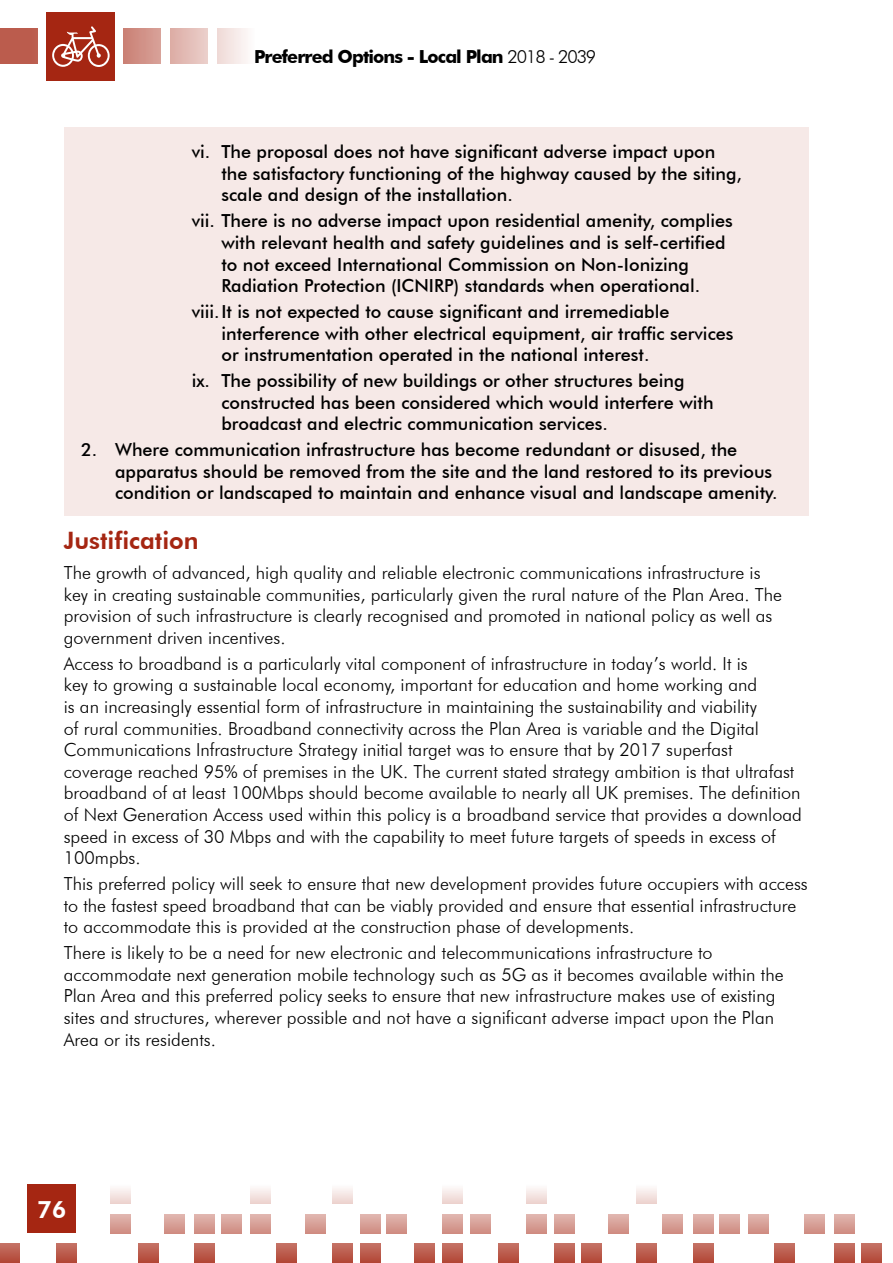
<style>
.page{position:relative;width:893px;height:1263px;background:#fff}
.page>*{position:absolute;margin:0;border:0;box-sizing:border-box;transform-origin:0 0}
.Paragraph_headings_2{font:800 24px "Futura BT";color:#a52612}
.t1{font:800 24px "Futura BT";color:#fff}
.Paragraph{font:300 18px/21.6px "Futura BT";color:#000}
.t2{font:500 18px/21.6px "Futura BT";color:#000}
.t3{font:700 18px "Futura BT";letter-spacing:-.05em;color:#000}
.s1{font-weight:300}
</style>
<div class="page">
<svg style="left:554px;top:1214px;width:20px;height:19px"></svg>
<svg style="left:834px;top:1214px;width:21px;height:19px"></svg>
<div style="left:526px;top:1184px;width:20px;height:20px;background:linear-gradient(to bottom,#fffefe,#edd4d0)"></div>
<div style="left:442px;top:1184px;width:20px;height:20px;background:linear-gradient(to bottom,#fffefe,#edd4d0)"></div>
<div style="left:332px;top:1184px;width:20px;height:20px;background:linear-gradient(to bottom,#fffefe,#edd4d0)"></div>
<div style="left:250px;top:1184px;width:20px;height:20px;background:linear-gradient(to bottom,#fffefe,#edd4d0)"></div>
<div style="left:110px;top:1184px;width:20px;height:20px;background:linear-gradient(to bottom,#fffefe,#edd4d0)"></div>
<div style="left:636px;top:1184px;width:21px;height:20px;background:linear-gradient(to bottom,#fffefe,#edd4d0)"></div>
<svg style="left:581px;top:1244px;width:20px;height:19px"></svg>
<svg style="left:862px;top:1244px;width:20px;height:19px"></svg>
<svg style="left:56px;top:1244px;width:20px;height:19px"></svg>
<svg style="left:554px;top:1244px;width:20px;height:19px"></svg>
<svg style="left:834px;top:1244px;width:21px;height:19px"></svg>
<svg style="left:526px;top:1214px;width:20px;height:19px"></svg>
<svg style="left:0;top:1244px;width:20px;height:19px"></svg>
<svg style="left:498px;top:1244px;width:20px;height:19px"></svg>
<svg style="left:470px;top:1214px;width:20px;height:19px"></svg>
<svg style="left:442px;top:1214px;width:20px;height:19px"></svg>
<svg style="left:442px;top:1244px;width:20px;height:19px"></svg>
<svg style="left:138px;top:1244px;width:20px;height:19px"></svg>
<svg style="left:636px;top:1244px;width:21px;height:19px"></svg>
<svg style="left:195px;top:1214px;width:20px;height:19px"></svg>
<svg style="left:693px;top:1214px;width:20px;height:19px"></svg>
<svg style="left:195px;top:1244px;width:20px;height:19px"></svg>
<svg style="left:693px;top:1244px;width:20px;height:19px"></svg>
<svg style="left:250px;top:1214px;width:20px;height:19px"></svg>
<svg style="left:749px;top:1214px;width:20px;height:19px"></svg>
<svg style="left:306px;top:1214px;width:20px;height:19px"></svg>
<svg style="left:804px;top:1214px;width:20px;height:19px"></svg>
<svg style="left:360px;top:1214px;width:20px;height:19px"></svg>
<svg style="left:360px;top:1244px;width:20px;height:19px"></svg>
<svg style="left:110px;top:1214px;width:20px;height:19px"></svg>
<svg style="left:608px;top:1214px;width:21px;height:19px"></svg>
<svg style="left:164px;top:1214px;width:21px;height:19px"></svg>
<svg style="left:663px;top:1214px;width:20px;height:19px"></svg>
<svg style="left:221px;top:1214px;width:20px;height:19px"></svg>
<svg style="left:719px;top:1214px;width:21px;height:19px"></svg>
<svg style="left:277px;top:1244px;width:20px;height:19px"></svg>
<svg style="left:775px;top:1244px;width:20px;height:19px"></svg>
<svg style="left:332px;top:1244px;width:20px;height:19px"></svg>
<svg style="left:386px;top:1214px;width:20px;height:19px"></svg>
<svg style="left:414px;top:1244px;width:20px;height:19px"></svg>
<div style="left:28px;top:1184px;width:48px;height:49px;background:#a52612"></div>
<div style="left:0;top:28px;width:37px;height:36px;background:#bb5c4d"></div>
<div style="left:123px;top:28px;width:38px;height:36px;background:linear-gradient(to right,#ca7f74,#d8a198)"></div>
<svg style="left:170px;top:28px;width:37px;height:36px"></svg>
<svg style="left:217px;top:28px;width:30px;height:36px"></svg>
<div style="left:47px;top:12px;width:68px;height:69px;background:#a52612"></div>
<svg style="left:52px;top:26px;width:58px;height:41px"></svg>
<div style="left:64px;top:128px;width:744px;height:388px;background:#f6e9e7"></div>
<p class="t3" style="left:254px;top:46px;width:344px">Preferred Options - Local Plan <span class="s1">2018 - 2039</span></p>
<p class="t2" style="left:221px;top:141px;width:522px;text-indent:-30px">vi. The proposal does not have significant adverse impact upon the satisfactory functioning of the highway caused by the siting, scale and design of the installation.</p>
<p class="t2" style="left:221px;top:210px;width:513px;text-indent:-30px">vii. There is no adverse impact upon residential amenity, complies with relevant health and safety guidelines and is self-certified to not exceed International Commission on Non-Ionizing Radiation Protection (ICNIRP) standards when operational.</p>
<p class="t2" style="left:221px;top:301px;width:514px;text-indent:-30px">viii.It is not expected to cause significant and irremediable interference with other electrical equipment, air traffic services or instrumentation operated in the national interest.</p>
<p class="t2" style="left:221px;top:370px;width:494px;text-indent:-30px">ix. The possibility of new buildings or other structures being constructed has been considered which would interfere with broadcast and electric communication services.</p>
<p class="t2" style="left:115px;top:439px;width:664px;text-indent:-34px">2. Where communication infrastructure has become redundant or disused, the apparatus should be removed from the site and the land restored to its previous condition or landscaped to maintain and enhance visual and landscape amenity.</p>
<h2 class="Paragraph_headings_2" style="left:64px;top:526px;width:136px">Justification</h2>
<p class="Paragraph" style="left:64px;top:562px;width:720px">The growth of advanced, high quality and reliable electronic communications infrastructure is key in creating sustainable communities, particularly given the rural nature of the Plan Area. The provision of such infrastructure is clearly recognised and promoted in national policy as well as government driven incentives.</p>
<p class="Paragraph" style="left:64px;top:652px;width:740px">Access to broadband is a particularly vital component of infrastructure in today’s world. It is<br>key to growing a sustainable local economy, important for education and home working and<br>is an increasingly essential form of infrastructure in maintaining the sustainability and viability<br>of rural communities. Broadband connectivity across the Plan Area is variable and the Digital Communications Infrastructure Strategy initial target was to ensure that by 2017 superfast coverage reached 95% of premises in the UK. The current stated strategy ambition is that ultrafast broadband of at least 100Mbps should become available to nearly all UK premises. The definition of Next Generation Access used within this policy is a broadband service that provides a download speed in excess of 30 Mbps and with the capability to meet future targets of speeds in excess of 100mpbs.</p>
<p class="Paragraph" style="left:64px;top:873px;width:745px">This preferred policy will seek to ensure that new development provides future occupiers with access to the fastest speed broadband that can be viably provided and ensure that essential infrastructure to accommodate this is provided at the construction phase of developments.</p>
<p class="Paragraph" style="left:64px;top:942px;width:721px">There is likely to be a need for new electronic and telecommunications infrastructure to accommodate next generation mobile technology such as 5G as it becomes available within the Plan Area and this preferred policy seeks to ensure that new infrastructure makes use of existing sites and structures, wherever possible and not have a significant adverse impact upon the Plan Area or its residents.</p>
<h1 class="t1" style="left:37px;top:1195px;width:31px">76</h1>
</div>
